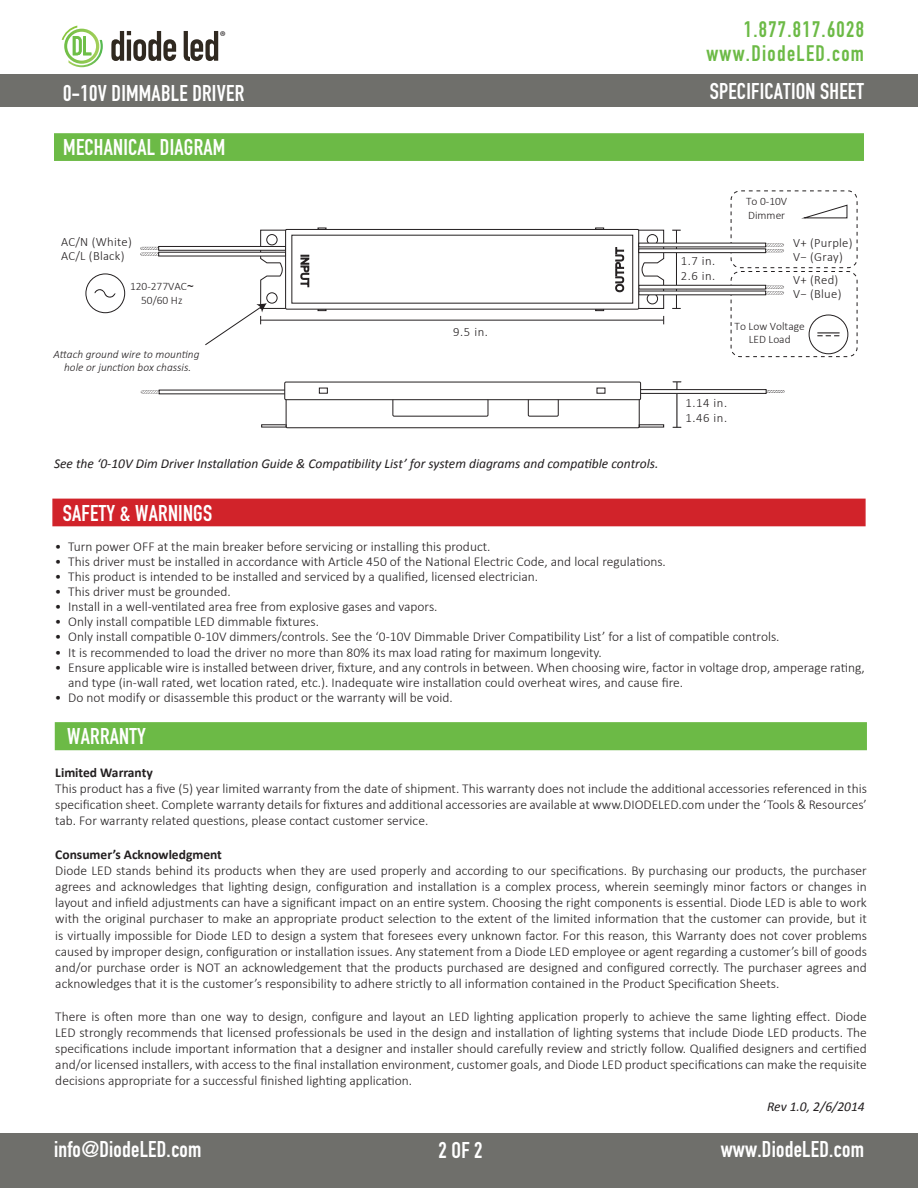
<style>
.page{position:relative;width:918px;height:1188px;background:#fff}
.page>*{position:absolute;margin:0;border:0;box-sizing:border-box;transform-origin:0 0}
.t1{font:22.5px "DIN Engschrift";letter-spacing:.01em;color:#fff}
.t2{font:22.2px/24px "DIN Engschrift";letter-spacing:.06em;color:#6cba46;text-align:right}
.t3{font:14.25px "Myriad Pro";color:#231f20}
.t4{font:300 13.5px/16.2px "Calibri";color:#231f20;text-align:justify}
.t5{font:italic 13.5px "Calibri";color:#231f20}
.t6{font:700 13.5px "Calibri";color:#231f20}
.t7{font:300 12.6px/14.2px "Calibri";letter-spacing:.02em;color:#231f20}
.t8{font:italic 300 11.4px/13.6px "Calibri";color:#231f20;text-align:center}
.t9{font:300 11.4px/13.6px "Calibri";color:#231f20;text-align:center}
.s1{font-family:"Arial";font-weight:400}
</style>
<div class="page">
<div style="left:0;top:74px;width:918px;height:33px;background:#6f6f6b"></div>
<div style="left:0;top:1133px;width:918px;height:55px;background:#6f6f6b"></div>
<svg style="left:111px;top:31px;width:65px;height:30px"></svg>
<svg style="left:184px;top:31px;width:34px;height:30px"></svg>
<svg style="left:62px;top:26px;width:41px;height:41px"></svg>
<div style="left:54px;top:133px;width:810px;height:28px;background:#6cba46;border:2px solid #6cba46"></div>
<div style="left:52px;top:499px;width:814px;height:27px;background:#d1232a"></div>
<div style="left:731px;top:191px;width:126px;height:77px;border:1px dashed #231f20;border-radius:9px"></div>
<div style="left:731px;top:271px;width:126px;height:86px;border:1px dashed #231f20;border-radius:9px"></div>
<svg style="left:639px;top:230px;width:25px;height:79px"></svg>
<svg style="left:647px;top:294px;width:11px;height:10px"></svg>
<div style="left:647px;top:293px;width:11px;height:11px;border:1px solid #231f20;border-radius:50%"></div>
<svg style="left:647px;top:235px;width:11px;height:10px"></svg>
<div style="left:647px;top:234px;width:11px;height:11px;border:1px solid #231f20;border-radius:50%"></div>
<div style="left:528px;top:398px;width:30px;height:18px;border:1px solid #231f20"></div>
<div style="left:393px;top:398px;width:95px;height:18px;border:1px solid #231f20"></div>
<svg style="left:318px;top:309px;width:8px;height:2px"></svg>
<svg style="left:817px;top:333px;width:23px;height:3px"></svg>
<div style="left:809px;top:315px;width:39px;height:39px;border:1px solid #231f20;border-radius:50%"></div>
<svg style="left:95px;top:289px;width:21px;height:9px"></svg>
<div style="left:86px;top:274px;width:39px;height:39px;border:1px solid #231f20;border-radius:50%"></div>
<hr style="left:676px;top:230px;width:1px;height:78px;background:#231f20">
<svg style="left:595px;top:309px;width:9px;height:2px"></svg>
<svg style="left:689px;top:286px;width:95px;height:8px"></svg>
<div style="left:639px;top:285px;width:127px;height:4px;border:1px solid #231f20"></div>
<div style="left:285px;top:229px;width:354px;height:80px;border:1px solid #231f20"></div>
<hr style="left:261px;top:320px;width:403px;height:1px;background:#231f20">
<hr style="left:677px;top:382px;width:1px;height:45px;background:#231f20">
<svg style="left:766px;top:390px;width:19px;height:3px"></svg>
<hr style="left:639px;top:390px;width:127px;height:3px;background:#fff">
<div style="left:639px;top:389px;width:127px;height:5px;border:1px solid #231f20"></div>
<svg style="left:141px;top:390px;width:18px;height:4px"></svg>
<div style="left:286px;top:392px;width:354px;height:36px;border:1px solid #231f20"></div>
<div style="left:285px;top:382px;width:356px;height:18px;background:#fff"></div>
<div style="left:284px;top:382px;width:357px;height:18px;border:1px solid #231f20"></div>
<svg style="left:301px;top:255px;width:8px;height:32px"></svg>
<svg style="left:615px;top:247px;width:9px;height:45px"></svg>
<div style="left:639px;top:249px;width:127px;height:4px;border:1px solid #231f20"></div>
<svg style="left:689px;top:243px;width:95px;height:9px"></svg>
<svg style="left:804px;top:204px;width:44px;height:15px"></svg>
<svg style="left:140px;top:230px;width:147px;height:116px"></svg>
<div style="left:55px;top:722px;width:812px;height:28px;background:#6cba46;border:2px solid #6cba46"></div>
<p class="t3" style="left:220px;top:27px;width:7px">®</p>
<h1 class="t1" style="left:63px;top:80px;width:183px">0-10V DIMMABLE DRIVER</h1>
<h1 class="t1" style="left:63px;top:134px;width:164px">MECHANICAL DIAGRAM</h1>
<p class="t7" style="left:61px;top:234px;width:72px">AC/N (White)<br>AC/L (Black)</p>
<p class="t9" style="left:130px;top:280px;width:65px">120-277VAC<span class="s1">~<br></span>50/60 Hz</p>
<p class="t8" style="left:53px;top:347px;width:148px">Attach ground wire to mounting hole or junction box chassis.</p>
<p class="t7" style="left:453px;top:324px;width:36px">9.5 in.</p>
<p class="t5" style="left:54px;top:454px;width:606px">See the ‘0-10V Dim Driver Installation Guide &amp; Compatibility List’ for system diagrams and compatible controls.</p>
<h1 class="t1" style="left:63px;top:500px;width:151px">SAFETY &amp; WARNINGS</h1>
<h2 class="t2" style="left:706px;top:17px;width:159px">1.877.817.6028 www.DiodeLED.com</h2>
<h1 class="t1" style="left:710px;top:78px;width:156px">SPECIFICATION SHEET</h1>
<p class="t7" style="left:681px;top:253px;width:36px;line-height:15.1px">1.7 in.<br>2.6 in.</p>
<p class="t9" style="left:746px;top:195px;width:43px;text-align:left">To 0-10V<br>Dimmer</p>
<p class="t7" style="left:793px;top:236px;width:61px">V+ (Purple)<br>V− (Gray)</p>
<p class="t7" style="left:793px;top:273px;width:50px">V+ (Red)<br>V− (Blue)</p>
<p class="t9" style="left:735px;top:319px;width:72px">To Low Voltage<br>LED Load</p>
<p class="t7" style="left:685px;top:395px;width:43px;line-height:15.1px">1.14 in.<br>1.46 in.</p>
<p class="t4" style="left:55px;top:537px;width:437px">• Turn power OFF at the main breaker before servicing or installing this product.</p>
<p class="t4" style="left:55px;top:552px;width:613px">• This driver must be installed in accordance with Article 450 of the National Electric Code, and local regulations.</p>
<p class="t4" style="left:55px;top:567px;width:485px">• This product is intended to be installed and serviced by a qualified, licensed electrician.</p>
<p class="t4" style="left:55px;top:582px;width:177px">• This driver must be grounded.</p>
<p class="t4" style="left:55px;top:597px;width:384px">• Install in a well-ventilated area free from explosive gases and vapors.</p>
<p class="t4" style="left:55px;top:612px;width:266px">• Only install compatible LED dimmable fixtures.</p>
<p class="t4" style="left:55px;top:627px;width:726px">• Only install compatible 0-10V dimmers/controls. See the ‘0-10V Dimmable Driver Compatibility List’ for a list of compatible controls.</p>
<p class="t4" style="left:55px;top:644px;width:549px">• It is recommended to load the driver no more than 80% its max load rating for maximum longevity.</p>
<p class="t4" style="left:68px;top:659px;width:798px;line-height:15px;text-indent:-14px">• Ensure applicable wire is installed between driver, fixture, and any controls in between. When choosing wire, factor in voltage drop, amperage rating, and type (in-wall rated, wet location rated, etc.). Inadequate wire installation could overheat wires, and cause fire.</p>
<p class="t4" style="left:55px;top:689px;width:399px">• Do not modify or disassemble this product or the warranty will be void.</p>
<h1 class="t1" style="left:67px;top:723px;width:80px">WARRANTY</h1>
<p class="t6" style="left:55px;top:764px;width:99px">Limited Warranty</p>
<p class="t4" style="left:55px;top:780px;width:813px">This product has a five (5) year limited warranty from the date of shipment. This warranty does not include the additional accessories referenced in this specification sheet. Complete warranty details for fixtures and additional accessories are available at www.DIODELED.com under the ‘Tools &amp; Resources’ tab. For warranty related questions, please contact customer service.</p>
<p class="t6" style="left:55px;top:845px;width:168px">Consumer’s Acknowledgment</p>
<p class="t4" style="left:55px;top:862px;width:813px">Diode LED stands behind its products when they are used properly and according to our specifications. By purchasing our products, the purchaser agrees and acknowledges that lighting design, configuration and installation is a complex process, wherein seemingly minor factors or changes in layout and infield adjustments can have a significant impact on an entire system. Choosing the right components is essential. Diode LED is able to work with the original purchaser to make an appropriate product selection to the extent of the limited information that the customer can provide, but it is virtually impossible for Diode LED to design a system that foresees every unknown factor. For this reason, this Warranty does not cover problems caused by improper design, configuration or installation issues. Any statement from a Diode LED employee or agent regarding a customer’s bill of goods and/or purchase order is NOT an acknowledgement that the products purchased are designed and configured correctly. The purchaser agrees and acknowledges that it is the customer’s responsibility to adhere strictly to all information contained in the Product Specification Sheets.</p>
<p class="t4" style="left:55px;top:1007px;width:813px">There is often more than one way to design, configure and layout an LED lighting application properly to achieve the same lighting effect. Diode LED strongly recommends that licensed professionals be used in the design and installation of lighting systems that include Diode LED products. The specifications include important information that a designer and installer should carefully review and strictly follow. Qualified designers and certified and/or licensed installers, with access to the final installation environment, customer goals, and Diode LED product specifications can make the requisite decisions appropriate for a successful finished lighting application.</p>
<p class="t5" style="left:767px;top:1098px;width:99px">Rev 1.0, 2/6/2014</p>
<h1 class="t1" style="left:54px;top:1136px;width:149px">info@DiodeLED.com</h1>
<h1 class="t1" style="left:439px;top:1137px;width:46px">2 OF 2</h1>
<h1 class="t1" style="left:721px;top:1136px;width:145px">www.DiodeLED.com</h1>
</div>
